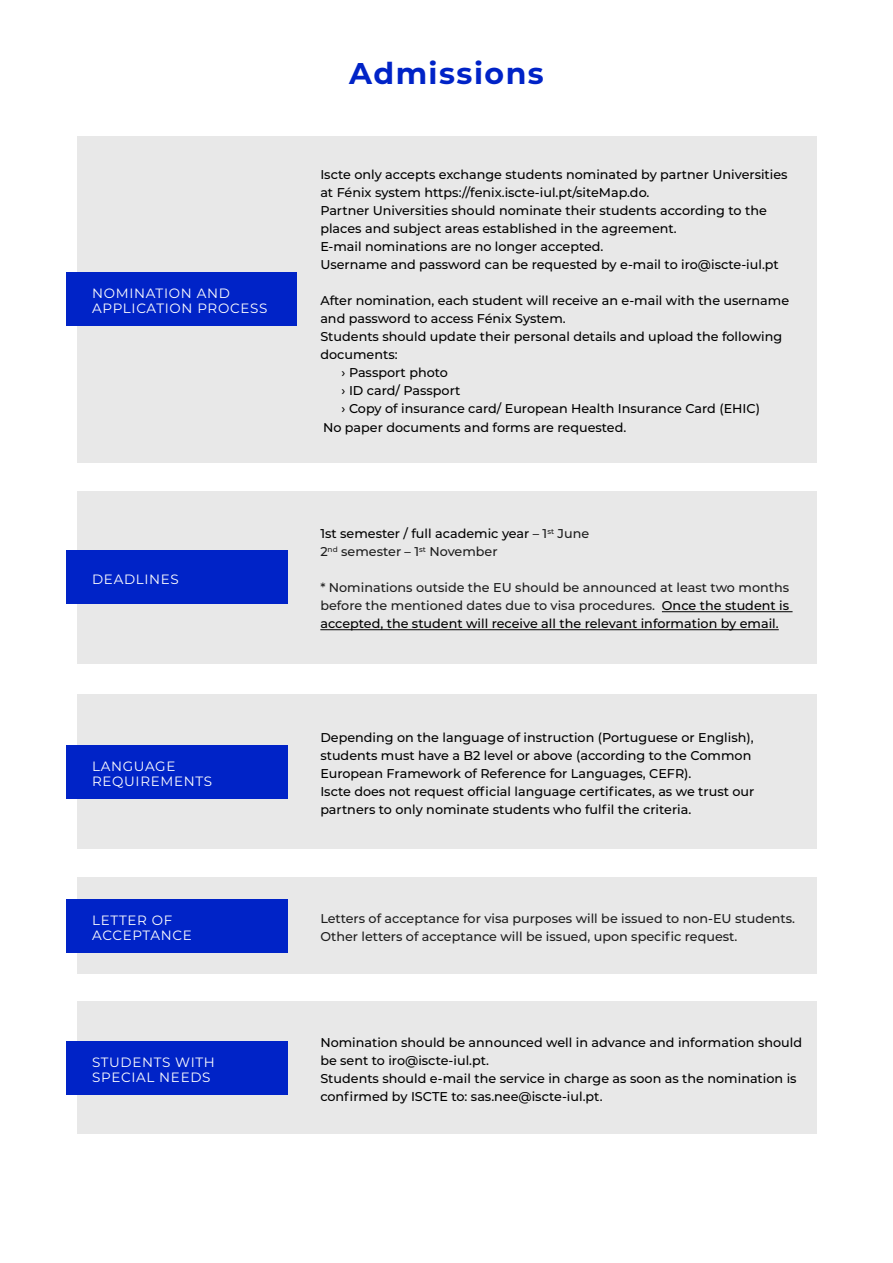
<style>
.page{position:relative;width:893px;height:1263px;background:#fff}
.page>*{position:absolute;margin:0;border:0;box-sizing:border-box;transform-origin:0 0}
.t1{font:700 30px "Montserrat";letter-spacing:.05em;color:#0023c7}
.t2{font:13.5px/15px "Montserrat";letter-spacing:.05em;color:#fff}
.t3{font:500 12.75px/18px "Montserrat";color:#000}
.t4{font:500 12.75px/18px "Montserrat";color:#1e1e1e;text-align:justify}
.s1{color:#1e1e1e}
.s2{color:#000}
</style>
<div class="page">
<div style="left:77px;top:136px;width:739px;height:326px;background:#e8e8e8"></div>
<div style="left:77px;top:491px;width:739px;height:172px;background:#e8e8e8"></div>
<div style="left:77px;top:694px;width:739px;height:154px;background:#e8e8e8"></div>
<div style="left:77px;top:877px;width:739px;height:97px;background:#e8e8e8"></div>
<div style="left:66px;top:273px;width:231px;height:53px;background:#0023c7"></div>
<div style="left:66px;top:551px;width:221px;height:53px;background:#0023c7"></div>
<div style="left:66px;top:745px;width:221px;height:53px;background:#0023c7"></div>
<div style="left:66px;top:899px;width:221px;height:53px;background:#0023c7"></div>
<hr style="left:662px;top:611px;width:131px;height:1px;background:#000">
<hr style="left:320px;top:629px;width:459px;height:1px;background:#000">
<div style="left:77px;top:1001px;width:739px;height:133px;background:#e8e8e8"></div>
<div style="left:66px;top:1041px;width:221px;height:53px;background:#0023c7"></div>
<p class="t2" style="left:92px;top:286px;width:177px">NOMINATION AND<br>APPLICATION PROCESS</p>
<p class="t2" style="left:92px;top:571px;width:88px">DEADLINES</p>
<p class="t2" style="left:92px;top:758px;width:121px">LANGUAGE<br>REQUIREMENTS</p>
<p class="t2" style="left:92px;top:912px;width:101px">LETTER OF<br>ACCEPTANCE</p>
<p class="t2" style="left:92px;top:1054px;width:124px">STUDENTS WITH<br>SPECIAL NEEDS</p>
<h1 class="t1" style="left:349px;top:52px;width:196px">Admissions</h1>
<p class="t3" style="left:320px;top:165px;width:469px">Iscte only accepts exchange students nominated by partner Universities at Fénix system https://fenix.iscte-iul.pt/siteMap.do.<br>Partner Universities should nominate their students according to the places and subject areas established in the agreement.<br>E-mail nominations are no longer accepted.<br>Username and password can be requested by e-mail to iro@iscte-iul.pt</p>
<p class="t3" style="left:320px;top:291px;width:470px">After nomination, each student will receive an e-mail with the username</p>
<p class="t3" style="left:320px;top:309px;width:247px">and password to access Fénix System.</p>
<p class="t3" style="left:320px;top:327px;width:463px">Students should update their personal details and upload the following</p>
<p class="t3" style="left:320px;top:345px;width:79px">documents:</p>
<p class="t3" style="left:342px;top:363px;width:108px">› Passport photo</p>
<p class="t3" style="left:342px;top:381px;width:120px">› ID card/ Passport</p>
<p class="t3" style="left:342px;top:399px;width:420px">› Copy of insurance card/ European Health Insurance Card (EHIC)</p>
<p class="t3" style="left:323px;top:417px;width:305px">No paper documents and forms are requested.</p>
<p class="t3" style="left:320px;top:524px;width:270px">1st semester / full academic year <span class="s1">– 1</span><sup>st</sup> <span class="s1">June<br>2</span><sup>nd</sup> <span class="s1">semester – 1</span><sup>st</sup> <span class="s1">November</span></p>
<p class="t4" style="left:320px;top:578px;width:470px">* Nominations outside the EU should be announced at least two months before the mentioned dates due to visa procedures. <span class="s2">Once the student is accepted, the student will receive all the relevant information by email.</span></p>
<p class="t3" style="left:320px;top:728px;width:436px">Depending on the language of instruction (Portuguese or English), students must have a B2 level or above (according to the Common European Framework of Reference for Languages, CEFR).<br>Iscte does not request official language certificates, as we trust our partners to only nominate students who fulfil the criteria.</p>
<p class="t4" style="left:320px;top:909px;width:476px">Letters of acceptance for visa purposes will be issued to non-EU students.<br>Other letters of acceptance will be issued, upon specific request.</p>
<p class="t3" style="left:320px;top:1033px;width:483px">Nomination should be announced well in advance and information should be sent to iro@iscte-iul.pt.<br>Students should e-mail the service in charge as soon as the nomination is confirmed by ISCTE to: sas.nee@iscte-iul.pt.</p>
</div>
